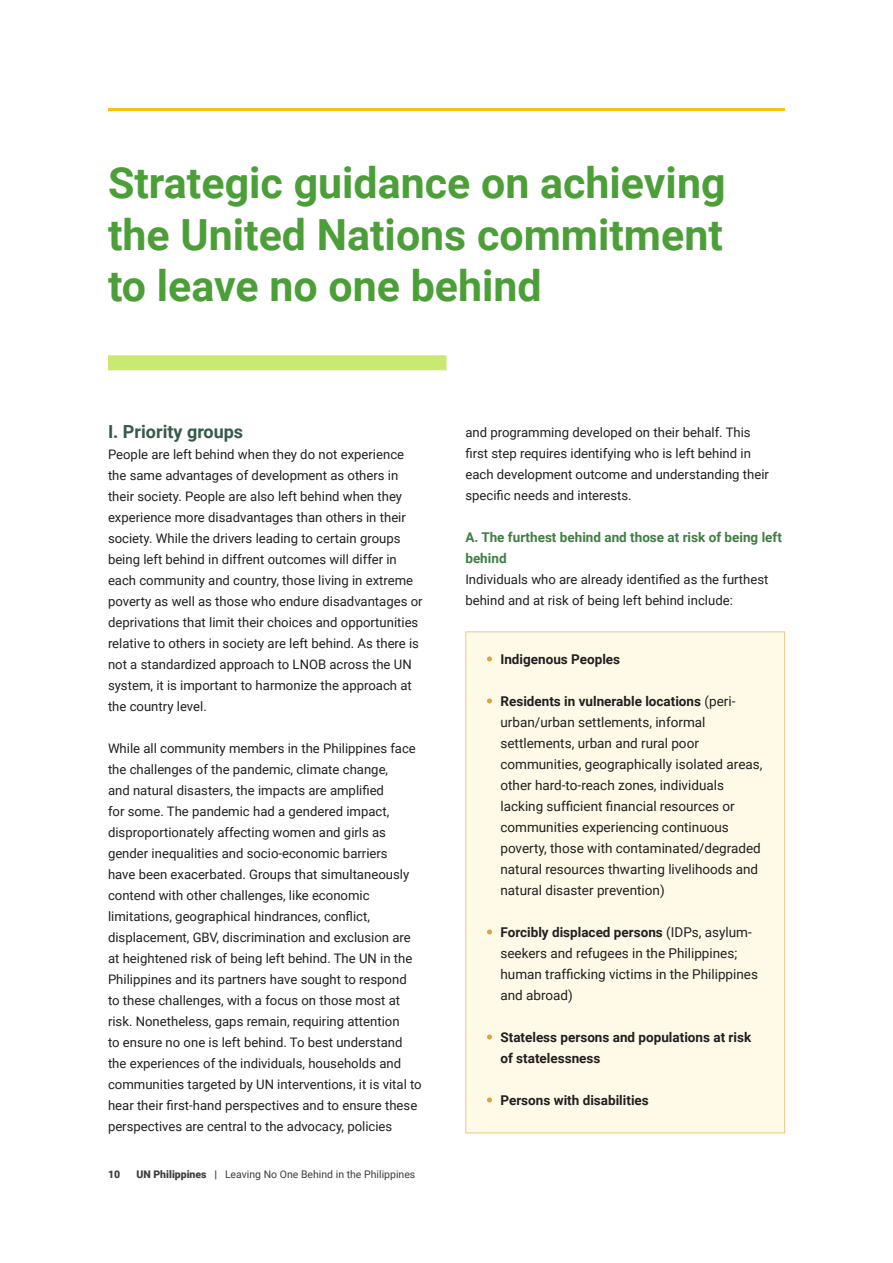
<style>
.page{position:relative;width:893px;height:1263px;background:#fff}
.page>*{position:absolute;margin:0;border:0;box-sizing:border-box;transform-origin:0 0}
.t1{font:700 42.9px/51.6px "Roboto";color:#4c9f38;text-align:justify}
.t2{font:700 18px "Roboto";color:#365b48}
.t3{font:13.5px/21px "Roboto";color:#231f20}
.t4{font:700 13.5px/21px "Roboto";color:#231f20}
.t5{font:700 13.5px/21px "Roboto";color:#3f7e44}
.t6{font:13.2px/21px "Roboto";color:#231f20}
.t7{font:10.5px "Roboto";color:#3e3e3f}
.t8{font:900 10.5px "Roboto";color:#3e3e3f}
.s1{font-weight:900}
.s2{font-weight:400}
</style>
<div class="page">
<hr style="left:108px;top:108px;width:677px;height:3px;background:#fcc30b">
<div style="left:108px;top:355px;width:338px;height:15px;background:#cae972"></div>
<div style="left:465px;top:631px;width:320px;height:502px;background:#fff9e7;border:1px solid #ebca89"></div>
<svg style="left:487px;top:656px;width:5px;height:5px"></svg>
<svg style="left:487px;top:698px;width:5px;height:5px"></svg>
<svg style="left:487px;top:929px;width:5px;height:5px"></svg>
<svg style="left:487px;top:1034px;width:5px;height:5px"></svg>
<svg style="left:487px;top:1097px;width:5px;height:5px"></svg>
<p class="t1" style="left:108px;top:155px;width:619px">Strategic guidance on achieving the United Nations commitment to leave no one behind</p>
<p class="t2" style="left:108px;top:419px;width:137px">I. Priority groups</p>
<p class="t6" style="left:108px;top:443px;width:316px">People are left behind when they do not experience the same advantages of development as others in their society. People are also left behind when they experience more disadvantages than others in their society. While the drivers leading to certain groups being left behind in diffrent outcomes will differ in each community and country, those living in extreme poverty as well as those who endure disadvantages or deprivations that limit their choices and opportunities relative to others in society are left behind. As there is not a standardized approach to LNOB across the UN system, it is important to harmonize the approach at the country level.</p>
<p class="t6" style="left:108px;top:737px;width:315px">While all community members in the Philippines face the challenges of the pandemic, climate change,<br>and natural disasters, the impacts are amplified<br>for some. The pandemic had a gendered impact, disproportionately affecting women and girls as gender inequalities and socio-economic barriers<br>have been exacerbated. Groups that simultaneously contend with other challenges, like economic limitations, geographical hindrances, conflict, displacement, GBV, discrimination and exclusion are at heightened risk of being left behind. The UN in the Philippines and its partners have sought to respond<br>to these challenges, with a focus on those most at risk. Nonetheless, gaps remain, requiring attention<br>to ensure no one is left behind. To best understand the experiences of the individuals, households and communities targeted by UN interventions, it is vital to hear their first-hand perspectives and to ensure these perspectives are central to the advocacy, policies</p>
<p class="t8" style="left:108px;top:1167px;width:14px">10</p>
<p class="t7" style="left:136px;top:1167px;width:280px"><span class="s1">UN Philippines |</span> Leaving No One Behind in the Philippines</p>
<p class="t6" style="left:465px;top:421px;width:305px">and programming developed on their behalf. This first step requires identifying who is left behind in each development outcome and understanding their specific needs and interests.</p>
<p class="t5" style="left:465px;top:526px;width:318px">A. The furthest behind and those at risk of being left behind</p>
<p class="t6" style="left:465px;top:568px;width:305px">Individuals who are already identified as the furthest behind and at risk of being left behind include:</p>
<p class="t4" style="left:500px;top:648px;width:121px">Indigenous Peoples</p>
<p class="t4" style="left:500px;top:690px;width:236px">Residents in vulnerable locations <span class="s2">(peri-</span></p>
<p class="t3" style="left:500px;top:711px;width:263px">urban/urban settlements, informal settlements, urban and rural poor communities, geographically isolated areas, other hard-to-reach zones, individuals lacking sufficient financial resources or communities experiencing continuous poverty, those with contaminated/degraded natural resources thwarting livelihoods and natural disaster prevention)</p>
<p class="t4" style="left:500px;top:921px;width:253px">Forcibly displaced persons <span class="s2">(IDPs, asylum-</span></p>
<p class="t3" style="left:500px;top:942px;width:259px">seekers and refugees in the Philippines; human trafficking victims in the Philippines and abroad)</p>
<p class="t4" style="left:500px;top:1026px;width:252px">Stateless persons and populations at risk of statelessness</p>
<p class="t4" style="left:500px;top:1089px;width:150px">Persons with disabilities</p>
</div>
